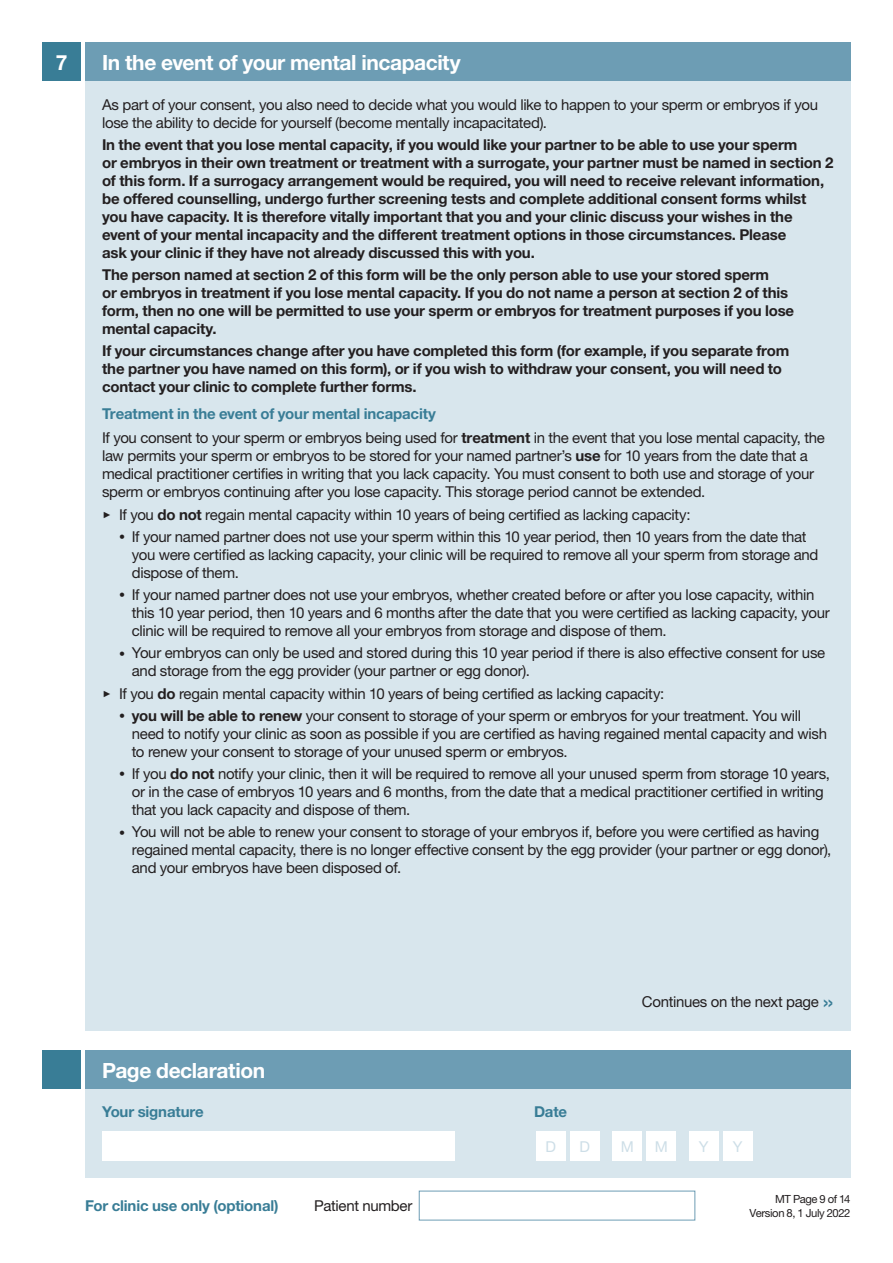
<style>
.page{position:relative;width:893px;height:1263px;background:#fff}
.page>*{position:absolute;margin:0;border:0;box-sizing:border-box;transform-origin:0 0}
.t1{font:700 21px "Helvetica Neue";letter-spacing:-.02em;color:#fff}
.t2{font:15px/18px "Helvetica Neue";letter-spacing:-.02em;color:#231f20}
.t3{font:700 15px/18px "Helvetica Neue";letter-spacing:-.01em;color:#231f20}
.t4{font:700 15px "Helvetica Neue";letter-spacing:-.01em;color:#397d96}
.t5{font:15px "Helvetica Neue";color:#cddee7}
.t6{font:11.25px/13.5px "Helvetica Neue";letter-spacing:-.035em;color:#231f20;text-align:right}
.s1{font-weight:700;color:#397d96}
.s2{font-weight:700}
.s3{font-family:"Montserrat";font-weight:300}
.s4{font-size:12px}
.s5{font-size:24px;color:#397d96}
</style>
<div class="page">
<div style="left:85px;top:81px;width:765px;height:950px;background:#d8e6ed"></div>
<div style="left:43px;top:43px;width:38px;height:38px;background:#397d96"></div>
<div style="left:85px;top:43px;width:765px;height:38px;background:#6d9db4"></div>
<div style="left:85px;top:1089px;width:765px;height:89px;background:#d8e6ed"></div>
<div style="left:536px;top:1131px;width:30px;height:30px;background:#fff"></div>
<div style="left:570px;top:1131px;width:30px;height:30px;background:#fff"></div>
<div style="left:612px;top:1131px;width:30px;height:30px;background:#fff"></div>
<div style="left:646px;top:1131px;width:30px;height:30px;background:#fff"></div>
<div style="left:689px;top:1131px;width:30px;height:30px;background:#fff"></div>
<div style="left:723px;top:1131px;width:30px;height:30px;background:#fff"></div>
<div style="left:102px;top:1131px;width:353px;height:30px;background:#fff"></div>
<div style="left:43px;top:1050px;width:38px;height:39px;background:#397d96"></div>
<div style="left:85px;top:1050px;width:765px;height:39px;background:#6d9db4"></div>
<h1 class="t1" style="left:56px;top:49px;width:13px">7</h1>
<h1 class="t1" style="left:102px;top:49px;width:360px">In the event of your mental incapacity</h1>
<p class="t2" style="left:102px;top:95px;width:717px">As part of your consent, you also need to decide what you would like to happen to your sperm or embryos if you lose the ability to decide for yourself (become mentally incapacitated).</p>
<p class="t3" style="left:102px;top:135px;width:733px">In the event that you lose mental capacity, if you would like your partner to be able to use your sperm<br>or embryos in their own treatment or treatment with a surrogate, your partner must be named in section 2 of this form. If a surrogacy arrangement would be required, you will need to receive relevant information, be offered counselling, undergo further screening tests and complete additional consent forms whilst you have capacity. It is therefore vitally important that you and your clinic discuss your wishes in the event of your mental incapacity and the different treatment options in those circumstances. Please<br>ask your clinic if they have not already discussed this with you.</p>
<p class="t3" style="left:102px;top:265px;width:694px">The person named at section 2 of this form will be the only person able to use your stored sperm<br>or embryos in treatment if you lose mental capacity. If you do not name a person at section 2 of this form, then no one will be permitted to use your sperm or embryos for treatment purposes if you lose mental capacity.</p>
<p class="t3" style="left:102px;top:342px;width:689px">If your circumstances change after you have completed this form (for example, if you separate from the partner you have named on this form), or if you wish to withdraw your consent, you will need to contact your clinic to complete further forms.</p>
<p class="t2" style="left:102px;top:401px;width:724px;line-height:24.3px"><span class="s1">Treatment in the event of your mental incapacity<br></span>If you consent to your sperm or embryos being used for <span class="s2">treatment</span> in the event that you lose mental capacity, the</p>
<p class="t2" style="left:102px;top:447px;width:713px">law permits your sperm or embryos to be stored for your named partner’s <span class="s2">use</span> for 10 years from the date that a medical practitioner certifies in writing that you lack capacity. You must consent to both use and storage of your sperm or embryos continuing after you lose capacity. This storage period cannot be extended.</p>
<p class="t2" style="left:102px;top:505px;width:590px"><span class="s3">▶</span> If you <span class="s2">do not</span> regain mental capacity within 10 years of being certified as lacking capacity:</p>
<p class="t2" style="left:132px;top:527px;width:688px;text-indent:-13px"><span class="s4">•</span> If your named partner does not use your sperm within this 10 year period, then 10 years from the date that you were certified as lacking capacity, your clinic will be required to remove all your sperm from storage and dispose of them.</p>
<p class="t2" style="left:132px;top:585px;width:699px;text-indent:-13px"><span class="s4">•</span> If your named partner does not use your embryos, whether created before or after you lose capacity, within this 10 year period, then 10 years and 6 months after the date that you were certified as lacking capacity, your clinic will be required to remove all your embryos from storage and dispose of them.</p>
<p class="t2" style="left:132px;top:644px;width:695px;text-indent:-13px"><span class="s4">•</span> Your embryos can only be used and stored during this 10 year period if there is also effective consent for use and storage from the egg provider (your partner or egg donor).</p>
<p class="t2" style="left:102px;top:684px;width:564px"><span class="s3">▶</span> If you <span class="s2">do</span> regain mental capacity within 10 years of being certified as lacking capacity:</p>
<p class="t2" style="left:132px;top:706px;width:697px;text-indent:-13px"><span class="s4">•</span> <span class="s2">you will be able to renew</span> your consent to storage of your sperm or embryos for your treatment. You will need to notify your clinic as soon as possible if you are certified as having regained mental capacity and wish to renew your consent to storage of your unused sperm or embryos.</p>
<p class="t2" style="left:132px;top:764px;width:700px;text-indent:-13px"><span class="s4">•</span> If you <span class="s2">do not</span> notify your clinic, then it will be required to remove all your unused sperm from storage 10 years, or in the case of embryos 10 years and 6 months, from the date that a medical practitioner certified in writing that you lack capacity and dispose of them.</p>
<p class="t2" style="left:132px;top:823px;width:701px;text-indent:-13px"><span class="s4">•</span> You will not be able to renew your consent to storage of your embryos if, before you were certified as having regained mental capacity, there is no longer effective consent by the egg provider (your partner or egg donor), and your embryos have been disposed of.</p>
<h1 class="t1" style="left:102px;top:1057px;width:165px">Page declaration</h1>
<p class="t2" style="left:642px;top:992px;width:193px">Continues on the next page <span class="s5">»</span></p>
<p class="t4" style="left:102px;top:1103px;width:103px">Your signature</p>
<p class="t4" style="left:534px;top:1103px;width:35px">Date</p>
<p class="t5" style="left:545px;top:1138px;width:12px">D</p>
<p class="t5" style="left:579px;top:1138px;width:12px">D</p>
<p class="t5" style="left:621px;top:1138px;width:15px">M</p>
<p class="t5" style="left:655px;top:1138px;width:15px">M</p>
<p class="t5" style="left:699px;top:1138px;width:11px">Y</p>
<p class="t5" style="left:733px;top:1138px;width:11px">Y</p>
<p class="t4" style="left:85px;top:1197px;width:195px">For clinic use only (optional)</p>
<p class="t2" style="left:314px;top:1197px;width:100px">Patient number</p>
<p class="t6" style="left:750px;top:1192px;width:102px">MT Page 9 of 14<br>Version 8, 1 July 2022</p>
</div>
